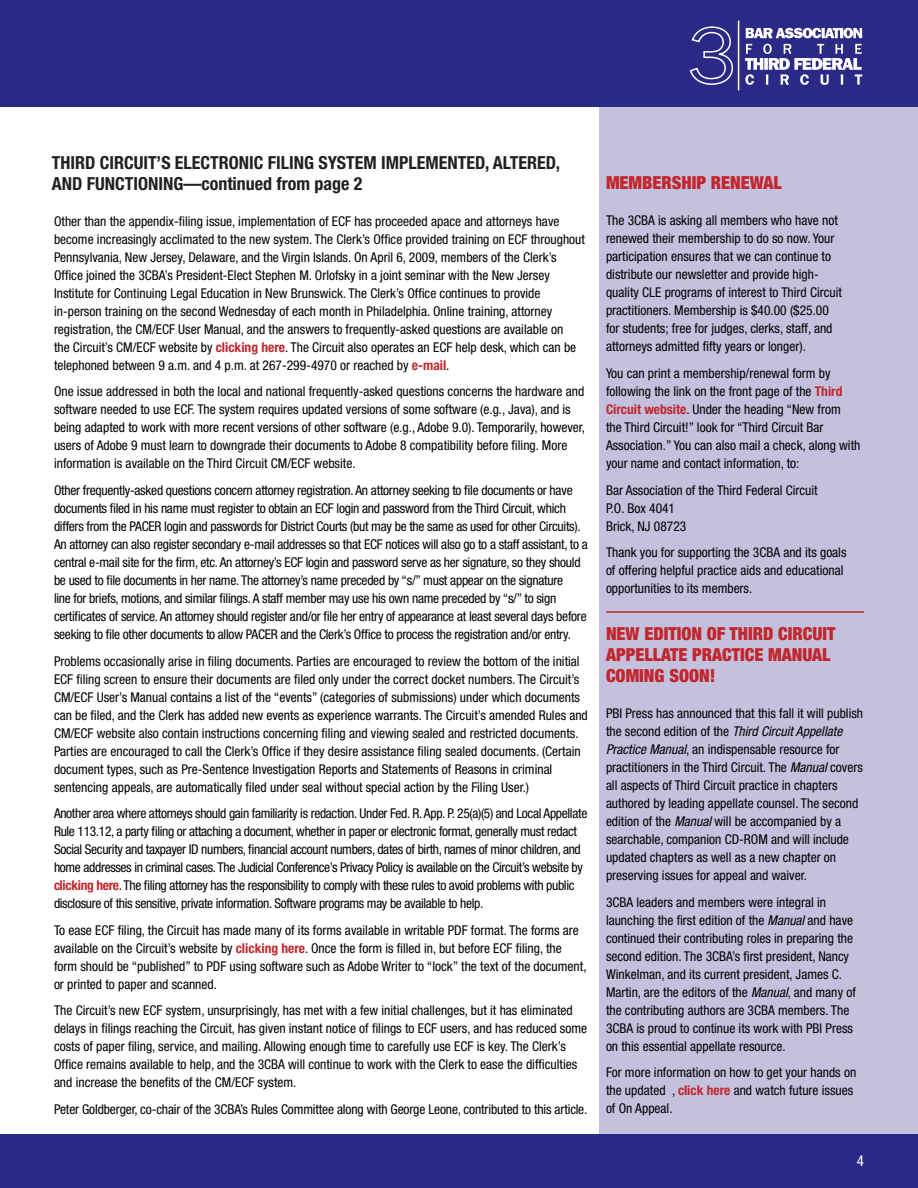
<style>
.page{position:relative;width:918px;height:1188px;background:#fff}
.page>*{position:absolute;margin:0;border:0;box-sizing:border-box;transform-origin:0 0}
.subheads{font:700 condensed 18px "Helvetica Neue LT Std";color:#231f20}
.t1{font:900 condensed 18px/21px "Helvetica Neue LT Std";color:#c2262c}
.t2{font:condensed 15px "Helvetica Neue LT Std";color:#fff}
.body{font:condensed 13.5px/18px "Helvetica Neue LT Std";color:#000}
.body-2{font:condensed 13.5px/18px "Helvetica Neue LT Std";letter-spacing:-.02em;color:#000}
.body-3{font:condensed 13.5px/18px "Helvetica Neue LT Std";letter-spacing:-.025em;color:#000}
.s1{font-weight:700;color:#c2262c}
.s2{font-style:italic}
</style>
<div class="page">
<div style="left:599px;top:94px;width:319px;height:1046px;background:#c3c1de"></div>
<hr style="left:606px;top:611px;width:258px;height:2px;background:#c2262c">
<div style="left:0;top:0;width:918px;height:107px;background:#2a2a86"></div>
<div style="left:0;top:1134px;width:918px;height:54px;background:#2a2a86"></div>
<svg style="left:745px;top:44px;width:117px;height:41px"></svg>
<svg style="left:746px;top:28px;width:116px;height:10px"></svg>
<hr style="left:738px;top:21px;width:1px;height:69px;background:#fff">
<svg style="left:689px;top:26px;width:45px;height:59px"></svg>
<p class="subheads" style="left:52px;top:152px;width:18px">Third</p>
<p class="subheads" style="left:100px;top:152px;width:19px">Circuit</p>
<p class="subheads" style="left:157px;top:152px;width:37px">’s Electronic</p>
<p class="subheads" style="left:268px;top:152px;width:80px">Filin g System</p>
<p class="subheads" style="left:381px;top:152px;width:16px">Implemented</p>
<p class="subheads" style="left:485px;top:152px;width:28px">, Altered</p>
<p class="subheads" style="left:556px;top:152px;width:6px">,</p>
<p class="subheads" style="left:52px;top:173px;width:11px">and</p>
<p class="subheads" style="left:87px;top:173px;width:18px">Functionin</p>
<p class="subheads" style="left:173px;top:173px;width:191px">g—continued from page 2</p>
<p class="body" style="left:54px;top:212px;width:533px">Other than the appendix-filing issue, implementation of ECF has proceeded apace and attorneys have become increasingly acclimated to the new system. The Clerk’s Office provided training on ECF throughout Pennsylvania, New Jersey, Delaware, and the Virgin Islands. On April 6, 2009, members of the Clerk’s Office joined the 3CBA’s President-Elect Stephen M. Orlofsky in a joint seminar with the New Jersey Institute for Continuing Legal Education in New Brunswick. The Clerk’s Office continues to provide in-person training on the second Wednesday of each month in Philadelphia. Online training, attorney registration, the CM/ECF User Manual, and the answers to frequently-asked questions are available on<br>the Circuit’s CM/ECF website by <span class="s1">clicking here</span>. The Circuit also operates an ECF help desk, which can be telephoned between 9 a.m. and 4 p.m. at 267-299-4970 or reached by <span class="s1">e-mail</span>.</p>
<p class="body" style="left:54px;top:382px;width:533px">One issue addressed in both the local and national frequently-asked questions concerns the hardware and software needed to use ECF. The system requires updated versions of some software (e.g., Java), and is being adapted to work with more recent versions of other software (e.g., Adobe 9.0). Temporarily, however, users of Adobe 9 must learn to downgrade their documents to Adobe 8 compatibility before filing. More information is available on the Third Circuit CM/ECF website.</p>
<p class="body-2" style="left:54px;top:481px;width:535px">Other frequently-asked questions concern attorney registration. An attorney seeking to file documents or have documents filed in his name must register to obtain an ECF login and password from the Third Circuit, which differs from the PACER login and passwords for District Courts (but may be the same as used for other Circuits).<br>An attorney can also register secondary e-mail addresses so that ECF notices will also go to a staff assistant, to a central e-mail site for the firm, etc. An attorney’s ECF login and password serve as her signature, so they should be used to file documents in her name. The attorney’s name preceded by “s/” must appear on the signature<br>line for briefs, motions, and similar filings. A staff member may use his own name preceded by “s/” to sign certificates of service. An attorney should register and/or file her entry of appearance at least several days before seeking to file other documents to allow PACER and the Clerk’s Office to process the registration and/or entry.</p>
<p class="body" style="left:54px;top:652px;width:535px">Problems occasionally arise in filing documents. Parties are encouraged to review the bottom of the initial ECF filing screen to ensure their documents are filed only under the correct docket numbers. The Circuit’s CM/ECF User’s Manual contains a list of the “events” (categories of submissions) under which documents can be filed, and the Clerk has added new events as experience warrants. The Circuit’s amended Rules and CM/ECF website also contain instructions concerning filing and viewing sealed and restricted documents.<br>Parties are encouraged to call the Clerk’s Office if they desire assistance filing sealed documents. (Certain document types, such as Pre-Sentence Investigation Reports and Statements of Reasons in criminal sentencing appeals, are automatically filed under seal without special action by the Filing User.)</p>
<p class="body-3" style="left:54px;top:804px;width:535px">Another area where attorneys should gain familiarity is redaction. Under Fed. R. App. P. 25(a)(5) and Local Appellate Rule 113.12, a party filing or attaching a document, whether in paper or electronic format, generally must redact Social Security and taxpayer ID numbers, financial account numbers, dates of birth, names of minor children, and home addresses in criminal cases. The Judicial Conference’s Privacy Policy is available on the Circuit’s website by <span class="s1">clicking here</span>. The filing attorney has the responsibility to comply with these rules to avoid problems with public disclosure of this sensitive, private information. Software programs may be available to help.</p>
<p class="body" style="left:54px;top:921px;width:534px">To ease ECF filing, the Circuit has made many of its forms available in writable PDF format. The forms are available on the Circuit’s website by <span class="s1">clicking here</span>. Once the form is filled in, but before ECF filing, the form should be “published” to PDF using software such as Adobe Writer to “lock” the text of the document, or printed to paper and scanned.</p>
<p class="body" style="left:54px;top:1002px;width:535px">The Circuit’s new ECF system, unsurprisingly, has met with a few initial challenges, but it has eliminated delays in filings reaching the Circuit, has given instant notice of filings to ECF users, and has reduced some costs of paper filing, service, and mailing. Allowing enough time to carefully use ECF is key. The Clerk’s Office remains available to help, and the 3CBA will continue to work with the Clerk to ease the difficulties and increase the benefits of the CM/ECF system.</p>
<p class="body" style="left:54px;top:1100px;width:535px">Peter Goldberger, co-chair of the 3CBA’s Rules Committee along with George Leone, contributed to this article.</p>
<p class="t1" style="left:606px;top:172px;width:177px">MEMBERSHIP RENEWAL</p>
<p class="body" style="left:606px;top:212px;width:238px">The 3CBA is asking all members who have not renewed their membership to do so now. Your participation ensures that we can continue to distribute our newsletter and provide high&shy;quality CLE programs of interest to Third Circuit practitioners. Membership is $40.00 ($25.00 for students; free for judges, clerks, staff, and attorneys admitted fifty years or longer).</p>
<p class="body" style="left:606px;top:364px;width:256px">You can print a membership/renewal form by following the link on the front page of the <span class="s1">Third Circuit website</span>. Under the heading “New from<br>the Third Circuit!” look for “Third Circuit Bar Association.” You can also mail a check, along with your name and contact information, to:</p>
<p class="body" style="left:606px;top:481px;width:213px">Bar Association of the Third Federal Circuit<br>P.O. Box 4041<br>Brick, NJ 08723</p>
<p class="body" style="left:606px;top:544px;width:242px">Thank you for supporting the 3CBA and its goals of offering helpful practice aids and educational opportunities to its members.</p>
<p class="t1" style="left:606px;top:623px;width:224px">NEW EDITION OF THIRD CIRCUIT<br>APPELLATE PRACTIC</p>
<p class="t1" style="left:754px;top:644px;width:78px">E MANUAL</p>
<p class="t1" style="left:606px;top:665px;width:111px">COMING SOON!</p>
<p class="body" style="left:606px;top:704px;width:259px">PBI Press has announced that this fall it will publish the second edition of the <span class="s2">Third Circuit Appellate Practice Manual</span>, an indispensable resource for practitioners in the Third Circuit. The <span class="s2">Manual</span> covers all aspects of Third Circuit practice in chapters authored by leading appellate counsel. The second edition of the <span class="s2">Manual</span> will be accompanied by a searchable, companion CD-ROM and will include updated chapters as well as a new chapter on preserving issues for appeal and waiver.</p>
<p class="body" style="left:606px;top:893px;width:251px">3CBA leaders and members were integral in launching the first edition of the <span class="s2">Manual</span> and have continued their contributing roles in preparing the second edition. The 3CBA’s first president, Nancy Winkelman, and its current president, James C.<br>Martin, are the editors of the <span class="s2">Manual</span>, and many of the contributing authors are 3CBA members. The 3CBA is proud to continue its work with PBI Press on this essential appellate resource.</p>
<p class="body" style="left:606px;top:1064px;width:252px">For more information on how to get your hands on the updated , <span class="s1">click here</span> and watch future issues of On Appeal.</p>
<p class="t2" style="left:857px;top:1152px;width:9px">4</p>
</div>
